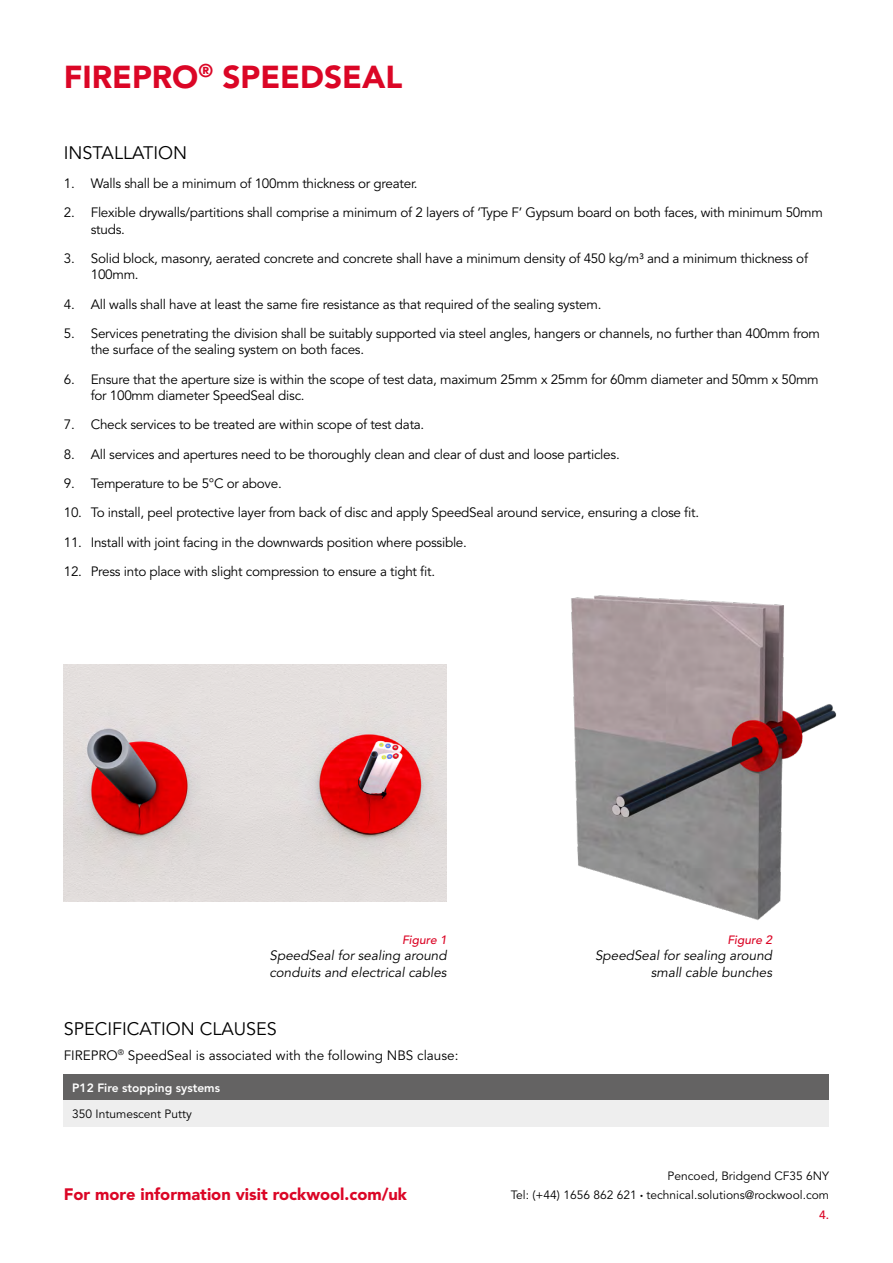
<style>
.page{position:relative;width:893px;height:1263px;background:#fff}
.page>*{position:absolute;margin:0;border:0;box-sizing:border-box;transform-origin:0 0}
.t1{font:900 31.5px "Avenir LT Std";color:#db0626}
.t2{font:18px "Avenir LT Std";color:#000}
.t3{font:900 16.5px "Avenir LT Std";color:#db0626}
.t4{font:13.5px/16.5px "Avenir LT Std";letter-spacing:-.02em;color:#000}
.t5{font:italic 13.5px/16.5px "Avenir LT Std";color:#000}
.t6{font:13.5px "Avenir LT Std";color:#000}
.t7{font:12px/19.2px "Avenir LT Std";color:#000;text-align:right}
.t8{font:800 12px "Avenir LT Std";color:#fff}
.t9{font:italic 500 12px "Avenir LT Std";color:#db0626}
.s1{font-size:6px}
.s2{font-weight:500;color:#db0626}
</style>
<div class="page">
<div style="left:64px;top:1074px;width:765px;height:27px;background:#646363"></div>
<div style="left:64px;top:1101px;width:765px;height:26px;background:#eee"></div>
<img style="left:64px;top:664px;width:383px;height:238px">
<img style="left:571px;top:595px;width:266px;height:325px">
<h1 class="t1" style="left:64px;top:58px;width:340px">FIREPRO<sup>®</sup> SPEEDSEAL</h1>
<h2 class="t2" style="left:64px;top:142px;width:125px">INSTALLATION</h2>
<p class="t4" style="left:64px;top:175px;width:355px">1. Walls shall be a minimum of 100mm thickness or greater.</p>
<p class="t4" style="left:91px;top:205px;width:734px;text-indent:-27px">2. Flexible drywalls/partitions shall comprise a minimum of 2 layers of ‘Type F’ Gypsum board on both faces, with minimum 50mm studs.</p>
<p class="t4" style="left:91px;top:250px;width:719px;text-indent:-27px">3. Solid block, masonry, aerated concrete and concrete shall have a minimum density of 450 kg/m³ and a minimum thickness of<br>100mm.</p>
<p class="t4" style="left:64px;top:296px;width:539px">4. All walls shall have at least the same fire resistance as that required of the sealing system.</p>
<p class="t4" style="left:91px;top:325px;width:731px;text-indent:-27px">5. Services penetrating the division shall be suitably supported via steel angles, hangers or channels, no further than 400mm from the surface of the sealing system on both faces.</p>
<p class="t4" style="left:91px;top:371px;width:729px;text-indent:-27px">6. Ensure that the aperture size is within the scope of test data, maximum 25mm x 25mm for 60mm diameter and 50mm x 50mm for 100mm diameter SpeedSeal disc.</p>
<p class="t4" style="left:64px;top:417px;width:362px">7. Check services to be treated are within scope of test data.</p>
<p class="t4" style="left:64px;top:446px;width:557px">8. All services and apertures need to be thoroughly clean and clear of dust and loose particles.</p>
<p class="t4" style="left:64px;top:475px;width:220px">9. Temperature to be 5°C or above.</p>
<p class="t4" style="left:64px;top:505px;width:637px">10. To install, peel protective layer from back of disc and apply SpeedSeal around service, ensuring a close fit.</p>
<p class="t4" style="left:64px;top:534px;width:405px">11. Install with joint facing in the downwards position where possible.</p>
<p class="t4" style="left:64px;top:563px;width:373px">12. Press into place with slight compression to ensure a tight fit.</p>
<p class="t9" style="left:402px;top:933px;width:46px">Figure 1</p>
<p class="t5" style="left:269px;top:948px;width:179px">SpeedSeal for sealing around conduits and electrical cables</p>
<h2 class="t2" style="left:64px;top:1018px;width:215px">SPECIFICATION CLAUSES</h2>
<p class="t6" style="left:64px;top:1047px;width:396px">FIREPRO<sup>®</sup> SpeedSeal is associated with the following NBS clause:</p>
<p class="t8" style="left:72px;top:1081px;width:149px">P12 Fire stopping systems</p>
<p class="t7" style="left:72px;top:1105px;width:121px">350 Intumescent Putty</p>
<p class="t3" style="left:64px;top:1184px;width:345px">For more information visit rockwool.com/uk</p>
<p class="t9" style="left:727px;top:933px;width:46px">Figure 2</p>
<p class="t5" style="left:595px;top:948px;width:179px;text-align:right">SpeedSeal for sealing around small cable bunches</p>
<p class="t7" style="left:511px;top:1167px;width:320px">Pencoed, Bridgend CF35 6NY<br>Tel: (+44) 1656 862 621 <span class="s1">•</span> technical.solutions@rockwool.com<br><span class="s2">4.</span></p>
</div>
